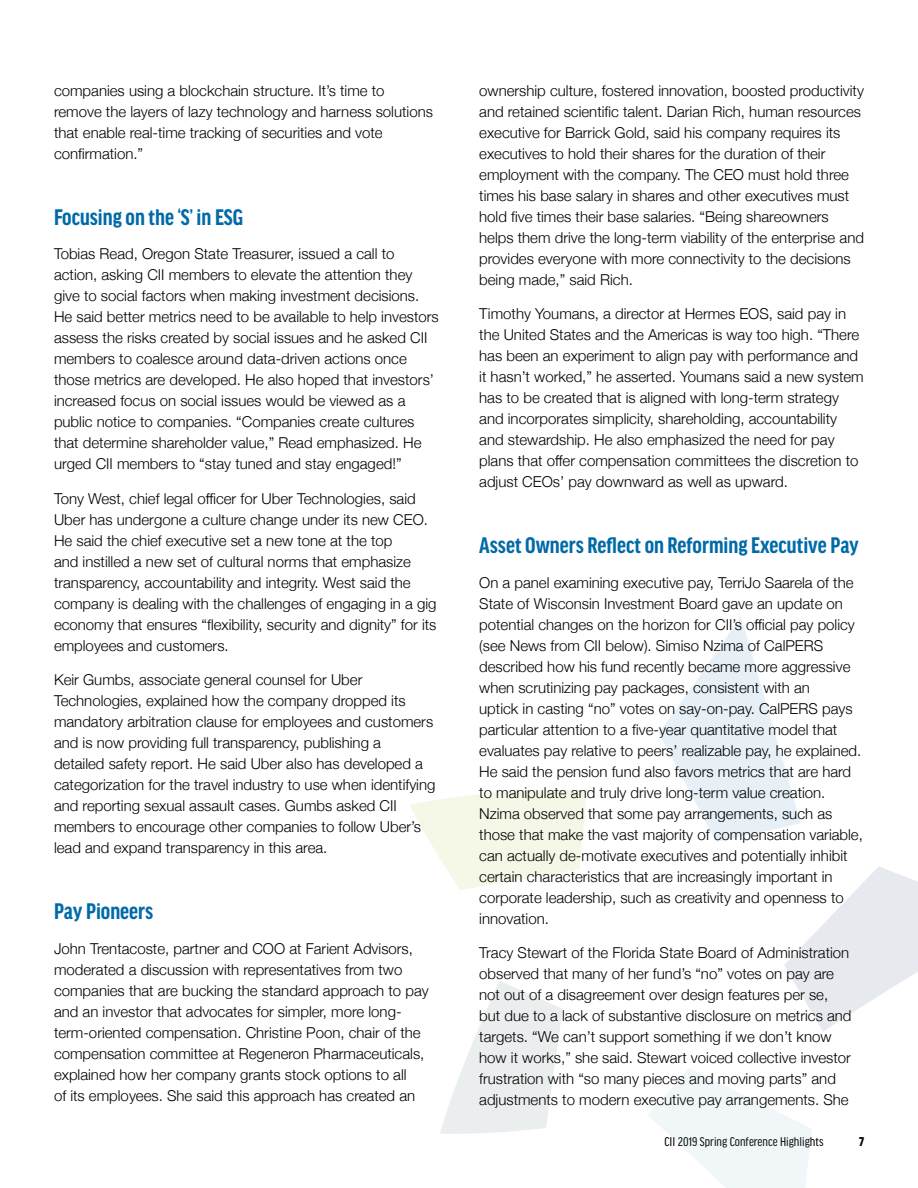
<style>
.page{position:relative;width:918px;height:1188px;background:#fff}
.page>*{position:absolute;margin:0;border:0;box-sizing:border-box;transform-origin:0 0}
.t1{font:700 condensed 24px "Good Headline Pro";color:#006aa9}
.t2{font:300 15px/21px "Helvetica Neue";color:#000}
.t3{font:condensed 13.5px "Good Headline Pro";color:#000}
.t4{font:900 condensed 13.5px "Good Headline Pro";color:#000}
</style>
<div class="page">
<svg style="left:410px;top:790px;width:177px;height:100px"></svg>
<svg style="left:659px;top:616px;width:142px;height:226px"></svg>
<svg style="left:784px;top:866px;width:134px;height:165px"></svg>
<svg style="left:440px;top:981px;width:123px;height:153px"></svg>
<svg style="left:648px;top:1068px;width:164px;height:120px"></svg>
<p class="t2" style="left:54px;top:79px;width:380px">companies using a blockchain structure. It’s time to remove the layers of lazy technology and harness solutions that enable real-time tracking of securities and vote confirmation.”</p>
<h1 class="t1" style="left:54px;top:205px;width:191px">Focusing on the ‘S’ in ESG</h1>
<p class="t2" style="left:54px;top:242px;width:386px">Tobias Read, Oregon State Treasurer, issued a call to action, asking CII members to elevate the attention they give to social factors when making investment decisions.<br>He said better metrics need to be available to help investors assess the risks created by social issues and he asked CII members to coalesce around data-driven actions once those metrics are developed. He also hoped that investors’ increased focus on social issues would be viewed as a public notice to companies. “Companies create cultures that determine shareholder value,” Read emphasized. He urged CII members to “stay tuned and stay engaged!”</p>
<p class="t2" style="left:54px;top:487px;width:384px">Tony West, chief legal officer for Uber Technologies, said Uber has undergone a culture change under its new CEO.<br>He said the chief executive set a new tone at the top<br>and instilled a new set of cultural norms that emphasize transparency, accountability and integrity. West said the company is dealing with the challenges of engaging in a gig economy that ensures “flexibility, security and dignity” for its employees and customers.</p>
<p class="t2" style="left:54px;top:668px;width:383px">Keir Gumbs, associate general counsel for Uber Technologies, explained how the company dropped its mandatory arbitration clause for employees and customers and is now providing full transparency, publishing a<br>detailed safety report. He said Uber also has developed a categorization for the travel industry to use when identifying and reporting sexual assault cases. Gumbs asked CII members to encourage other companies to follow Uber’s lead and expand transparency in this area.</p>
<h1 class="t1" style="left:54px;top:900px;width:101px">Pay Pioneers</h1>
<p class="t2" style="left:54px;top:937px;width:376px">John Trentacoste, partner and COO at Farient Advisors, moderated a discussion with representatives from two companies that are bucking the standard approach to pay and an investor that advocates for simpler, more long&shy;term-oriented compensation. Christine Poon, chair of the compensation committee at Regeneron Pharmaceuticals, explained how her company grants stock options to all<br>of its employees. She said this approach has created an</p>
<p class="t2" style="left:479px;top:79px;width:386px">ownership culture, fostered innovation, boosted productivity and retained scientific talent. Darian Rich, human resources executive for Barrick Gold, said his company requires its executives to hold their shares for the duration of their employment with the company. The CEO must hold three times his base salary in shares and other executives must hold five times their base salaries. “Being shareowners helps them drive the long-term viability of the enterprise and provides everyone with more connectivity to the decisions being made,” said Rich.</p>
<p class="t2" style="left:479px;top:302px;width:386px">Timothy Youmans, a director at Hermes EOS, said pay in the United States and the Americas is way too high. “There has been an experiment to align pay with performance and it hasn’t worked,” he asserted. Youmans said a new system has to be created that is aligned with long-term strategy and incorporates simplicity, shareholding, accountability and stewardship. He also emphasized the need for pay plans that offer compensation committees the discretion to adjust CEOs’ pay downward as well as upward.</p>
<h1 class="t1" style="left:479px;top:534px;width:381px">Asset Owners Reflect on Reforming Executive Pay</h1>
<p class="t2" style="left:479px;top:571px;width:385px">On a panel examining executive pay, TerriJo Saarela of the State of Wisconsin Investment Board gave an update on potential changes on the horizon for CII’s official pay policy (see News from CII below). Simiso Nzima of CalPERS described how his fund recently became more aggressive when scrutinizing pay packages, consistent with an<br>uptick in casting “no” votes on say-on-pay. CalPERS pays particular attention to a five-year quantitative model that evaluates pay relative to peers’ realizable pay, he explained.<br>He said the pension fund also favors metrics that are hard to manipulate and truly drive long-term value creation.<br>Nzima observed that some pay arrangements, such as those that make the vast majority of compensation variable, can actually de-motivate executives and potentially inhibit certain characteristics that are increasingly important in corporate leadership, such as creativity and openness to innovation.</p>
<p class="t2" style="left:479px;top:941px;width:374px">Tracy Stewart of the Florida State Board of Administration observed that many of her fund’s “no” votes on pay are not out of a disagreement over design features per se, but due to a lack of substantive disclosure on metrics and targets. “We can’t support something if we don’t know how it works,” she said. Stewart voiced collective investor frustration with “so many pieces and moving parts” and adjustments to modern executive pay arrangements. She</p>
<p class="t3" style="left:664px;top:1134px;width:161px">CII 2019 Spring Conference Highlights</p>
<p class="t4" style="left:859px;top:1134px;width:6px">7</p>
</div>
